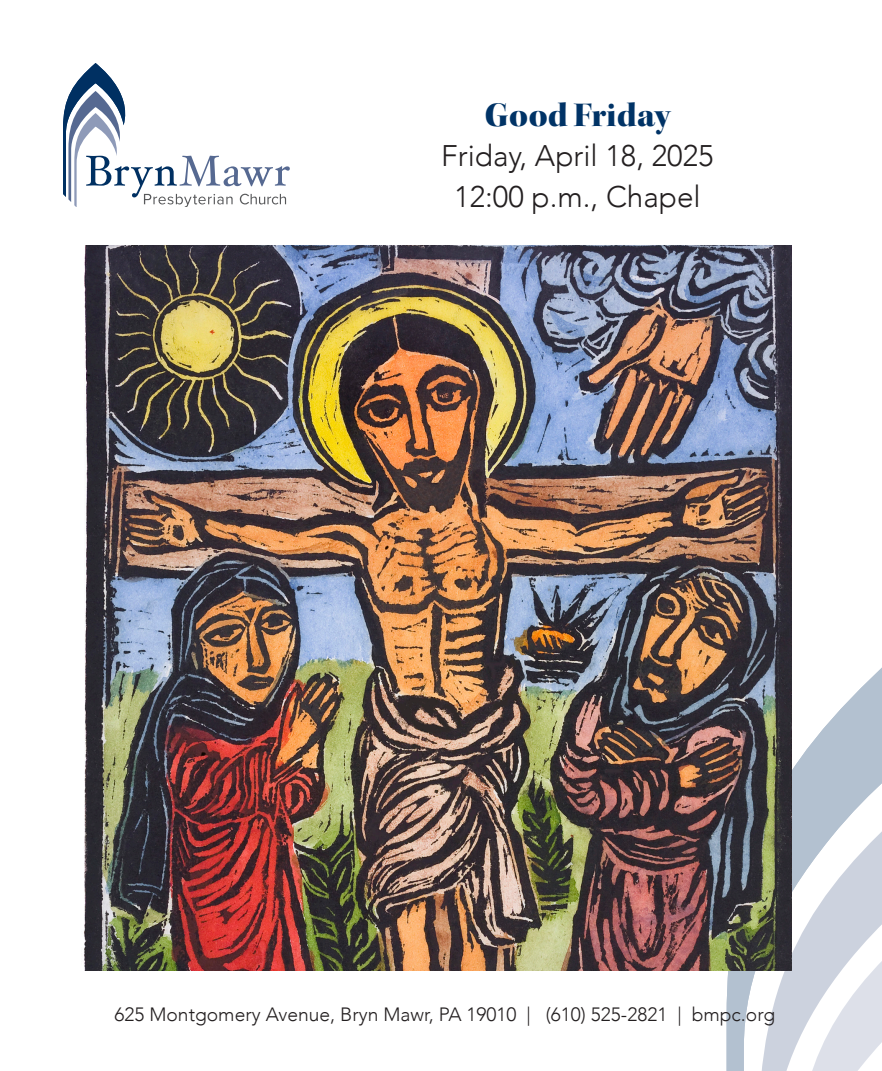
<style>
.page{position:relative;width:882px;height:1071px;background:#fff}
.page>*{position:absolute;margin:0;border:0;box-sizing:border-box;transform-origin:0 0}
.t1{font:35px "Kepler Std Black Disp";letter-spacing:.01em;color:#036}
.t2{font:300 29.75px "Avenir";color:#231f20}
.t3{font:300 19.25px "Avenir";color:#231f20}
</style>
<div class="page">
<svg style="left:727px;top:667px;width:155px;height:404px"></svg>
<svg style="left:63px;top:63px;width:227px;height:144px"></svg>
<img style="left:84px;top:246px;width:708px;height:724px">
<p class="t1" style="left:485px;top:95px;width:187px">Good Friday</p>
<p class="t2" style="left:441px;top:138px;width:274px">Friday, April 18, 2025</p>
<p class="t2" style="left:454px;top:179px;width:248px">12:00 p.m., Chapel</p>
<p class="t3" style="left:114px;top:1003px;width:662px">625 Montgomery Avenue, Bryn Mawr, PA 19010 | (610) 525-2821 | bmpc.org</p>
</div>
